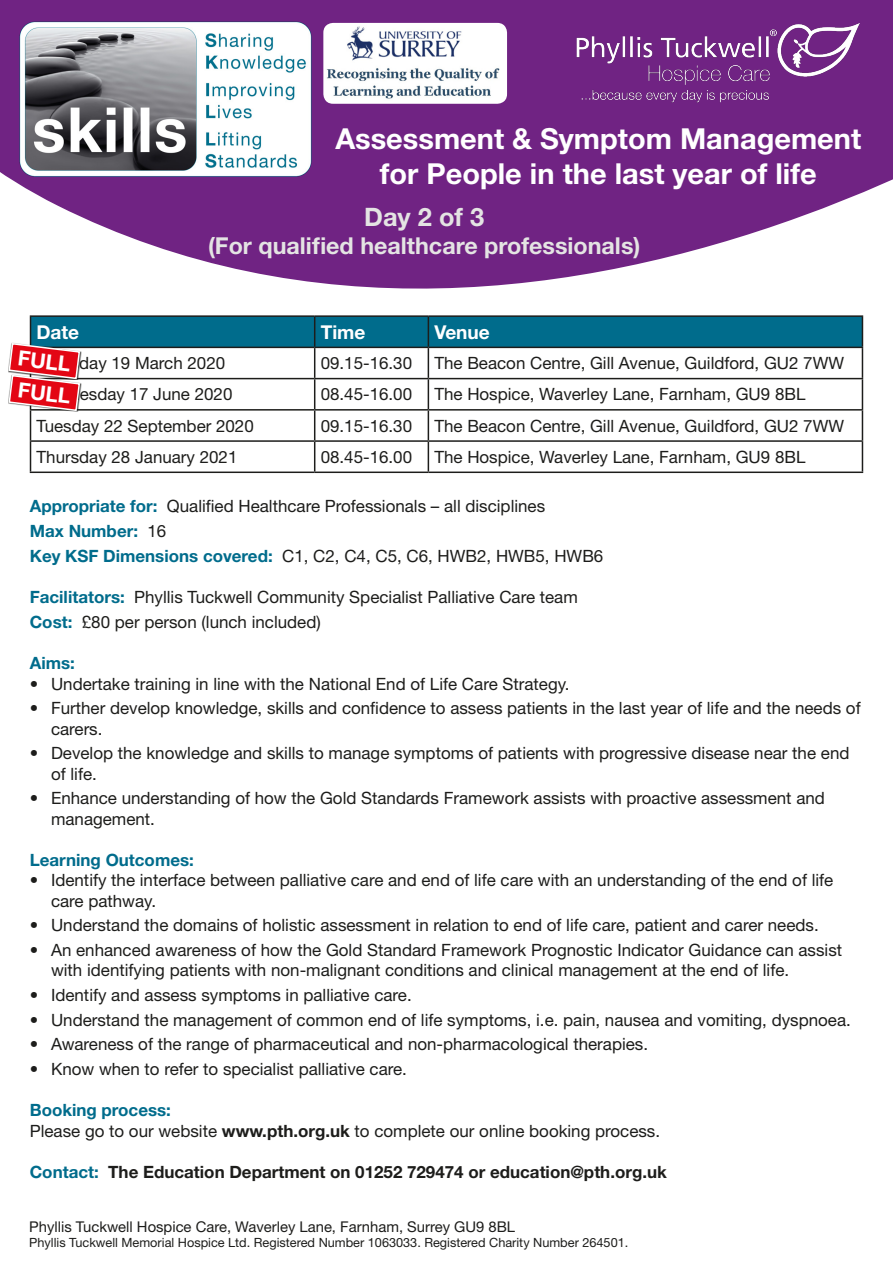
<style>
.page{position:relative;width:893px;height:1263px;background:#fff}
.page>*{position:absolute;margin:0;border:0;box-sizing:border-box;transform-origin:0 0}
.t1{font:700 28.95px/34.8px "Helvetica Neue LT Pro";color:#fff;text-align:center}
.t2{font:700 25.35px "Helvetica Neue LT Pro";color:#e4e4e3}
.t3{font:700 23.25px "Helvetica Neue LT Pro";color:#e4e4e3}
.t4{font:700 21px "Helvetica Neue LT Pro";color:#fff}
.t5{font:700 19.05px "Helvetica Neue LT Pro";color:#fff}
.t6{font:16.95px/20.4px "Helvetica Neue LT Pro";color:#1d1d1b}
.t7{font:700 16.95px "Helvetica Neue LT Pro";color:#1d1d1b}
.t8{font:700 16.95px "Helvetica Neue LT Pro";color:#006c8c}
.t9{font:14.85px "Helvetica Neue LT Pro";color:#1d1d1b}
.t10{font:12.75px "Helvetica Neue LT Pro";color:#1d1d1b}
.s1{font-weight:700;color:#006c8c}
.s2{font-weight:400;color:#1d1d1b}
.s3{font-weight:700}
.s4{color:#006c8c}
</style>
<div class="page">
<svg style="left:0;top:0;width:893px;height:455px;fill:#702383"></svg>
<img style="left:323px;top:23px;width:184px;height:81px">
<img style="left:571px;top:15px;width:297px;height:95px">
<img style="left:9px;top:7px;width:314px;height:184px">
<hr style="left:30px;top:315px;width:285px;height:2px;background:#1d1d1b">
<hr style="left:315px;top:315px;width:113px;height:2px;background:#1d1d1b">
<hr style="left:428px;top:315px;width:435px;height:2px;background:#1d1d1b">
<hr style="left:30px;top:471px;width:285px;height:2px;background:#1d1d1b">
<hr style="left:315px;top:471px;width:113px;height:2px;background:#1d1d1b">
<hr style="left:428px;top:471px;width:435px;height:2px;background:#1d1d1b">
<svg style="left:8px;top:316px;width:855px;height:155px"></svg>
<p class="t1" style="left:335px;top:121px;width:527px">Assessment &amp; Symptom Management for People in the last year of life</p>
<p class="t2" style="left:364px;top:201px;width:122px">Day 2 of 3</p>
<p class="t3" style="left:208px;top:231px;width:434px">(For qualified healthcare professionals)</p>
<p class="t5" style="left:37px;top:320px;width:44px">Date</p>
<p class="t5" style="left:321px;top:320px;width:46px">Time</p>
<p class="t5" style="left:434px;top:320px;width:57px">Venue</p>
<p class="t6" style="left:37px;top:352px;width:190px">Thursday 19 March 2020</p>
<p class="t6" style="left:321px;top:352px;width:93px">09.15-16.30</p>
<p class="t6" style="left:434px;top:352px;width:411px">The Beacon Centre, Gill Avenue, Guildford, GU2 7WW</p>
<p class="t6" style="left:37px;top:384px;width:197px">Wednesday 17 June 2020</p>
<p class="t6" style="left:321px;top:384px;width:93px">08.45-16.00</p>
<p class="t6" style="left:434px;top:384px;width:373px">The Hospice, Waverley Lane, Farnham, GU9 8BL</p>
<p class="t6" style="left:37px;top:415px;width:219px">Tuesday 22 September 2020</p>
<p class="t6" style="left:321px;top:415px;width:93px">09.15-16.30</p>
<p class="t6" style="left:434px;top:415px;width:411px">The Beacon Centre, Gill Avenue, Guildford, GU2 7WW</p>
<p class="t6" style="left:37px;top:446px;width:202px">Thursday 28 January 2021</p>
<p class="t6" style="left:321px;top:446px;width:93px">08.45-16.00</p>
<p class="t6" style="left:434px;top:446px;width:373px">The Hospice, Waverley Lane, Farnham, GU9 8BL</p>
<p class="t4" style="left:20px;top:345px;width:54px;rotate:7deg">FULL</p>
<p class="t4" style="left:20px;top:377px;width:54px;rotate:7deg">FULL</p>
<p class="t6" style="left:30px;top:496px;width:517px"><span class="s1">Appropriate for:</span> Qualified Healthcare Professionals – all disciplines</p>
<p class="t8" style="left:30px;top:520px;width:138px">Max Number: <span class="s2">16</span></p>
<p class="t6" style="left:30px;top:545px;width:575px"><span class="s1">Key KSF Dimensions covered:</span> C1, C2, C4, C5, C6, HWB2, HWB5, HWB6</p>
<p class="t6" style="left:30px;top:586px;width:550px"><span class="s1">Facilitators:</span> Phyllis Tuckwell Community Specialist Palliative Care team</p>
<p class="t6" style="left:30px;top:611px;width:293px"><span class="s1">Cost:</span> £80 per person (lunch included)</p>
<p class="t8" style="left:30px;top:653px;width:47px">Aims:</p>
<p class="t6" style="left:30px;top:673px;width:541px">• Undertake training in line with the National End of Life Care Strategy.</p>
<p class="t6" style="left:51px;top:698px;width:811px;text-indent:-21px">• Further develop knowledge, skills and confidence to assess patients in the last year of life and the needs of carers.</p>
<p class="t6" style="left:51px;top:742px;width:800px;text-indent:-21px">• Develop the knowledge and skills to manage symptoms of patients with progressive disease near the end of life.</p>
<p class="t6" style="left:51px;top:787px;width:775px;text-indent:-21px">• Enhance understanding of how the Gold Standards Framework assists with proactive assessment and management.</p>
<p class="t8" style="left:30px;top:849px;width:166px">Learning Outcomes:</p>
<p class="t6" style="left:51px;top:870px;width:784px;text-indent:-21px">• Identify the interface between palliative care and end of life care with an understanding of the end of life care pathway.</p>
<p class="t6" style="left:30px;top:915px;width:790px">• Understand the domains of holistic assessment in relation to end of life care, patient and carer needs.</p>
<p class="t6" style="left:51px;top:939px;width:793px;text-indent:-21px">• An enhanced awareness of how the Gold Standard Framework Prognostic Indicator Guidance can assist with identifying patients with non-malignant conditions and clinical management at the end of life.</p>
<p class="t6" style="left:30px;top:984px;width:383px">• Identify and assess symptoms in palliative care.</p>
<p class="t6" style="left:30px;top:1009px;width:823px">• Understand the management of common end of life symptoms, i.e. pain, nausea and vomiting, dyspnoea.</p>
<p class="t6" style="left:30px;top:1033px;width:620px">• Awareness of the range of pharmaceutical and non-pharmacological therapies.</p>
<p class="t6" style="left:30px;top:1058px;width:379px">• Know when to refer to specialist palliative care.</p>
<p class="t8" style="left:30px;top:1099px;width:143px">Booking process:</p>
<p class="t6" style="left:30px;top:1120px;width:632px">Please go to our website <span class="s3">www.pth.org.uk</span> to complete our online booking process.</p>
<p class="t7" style="left:30px;top:1161px;width:639px"><span class="s4">Contact:</span> The Education Department on 01252 729474 or education@pth.org.uk</p>
<p class="t9" style="left:29px;top:1218px;width:487px">Phyllis Tuckwell Hospice Care, Waverley Lane, Farnham, Surrey GU9 8BL</p>
<p class="t10" style="left:29px;top:1235px;width:601px">Phyllis Tuckwell Memorial Hospice Ltd. Registered Number 1063033. Registered Charity Number 264501.</p>
</div>
